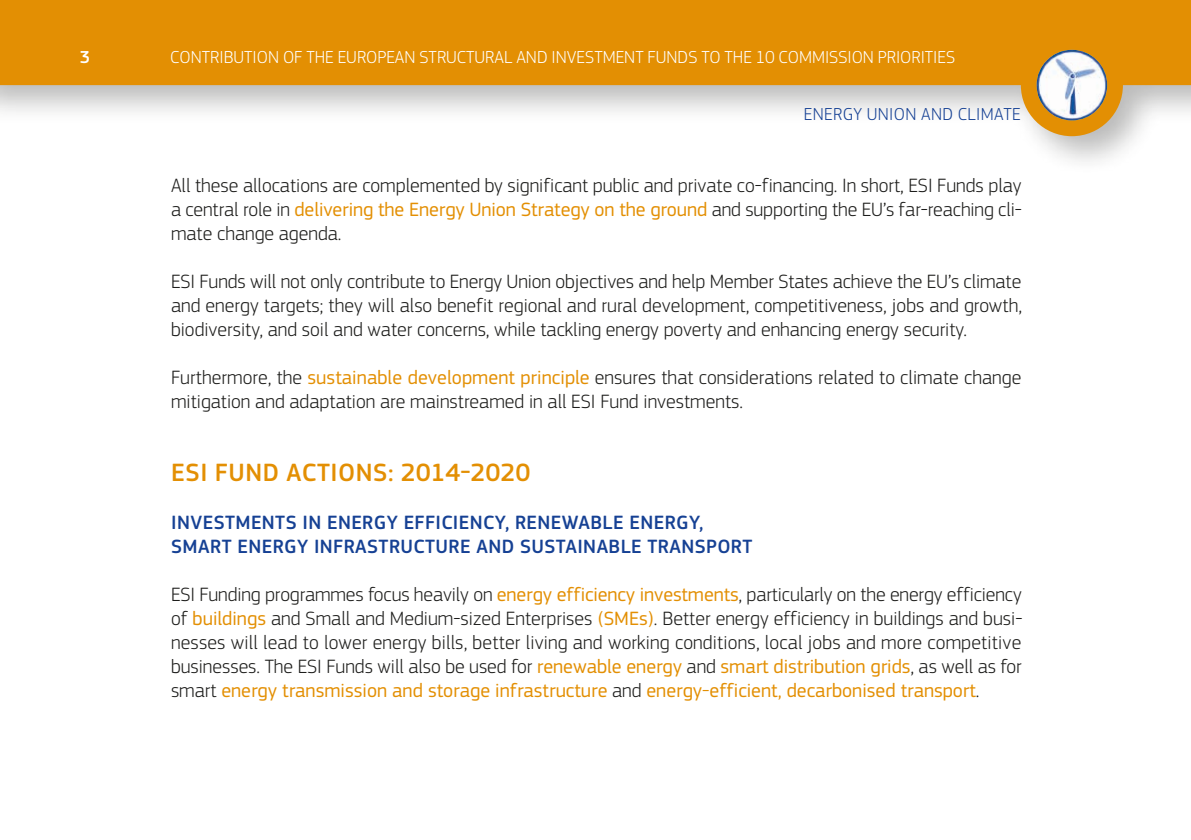
<style>
.page{position:relative;width:1191px;height:840px;background:#fff}
.page>*{position:absolute;margin:0;border:0;box-sizing:border-box;transform-origin:0 0}
.t1{font:500 26px "EC Square Sans Pro";letter-spacing:.02em;color:#e38f03}
.t2{font:300 20px/24px "EC Square Sans Pro";color:#1d1d1b;text-align:justify}
.t3{font:500 20px/24px "EC Square Sans Pro";letter-spacing:.02em;color:#164194}
.t4{font:300 18px "EC Square Sans Pro";color:#fff}
.t5{font:300 18px "EC Square Sans Pro";letter-spacing:.02em;color:#164194}
.t6{font:500 18px "EC Square Sans Pro";color:#fff}
.s1{font-weight:400;color:#e38f03}
</style>
<div class="page">
<div style="left:0;top:0;width:1191px;height:175px;background:#1d1d1b;opacity:.3"></div>
<div style="left:0;top:0;width:1191px;height:85px;background:#e38f03"></div>
<div style="left:1020px;top:34px;width:103px;height:102px;background:#e38f03;border-radius:50%"></div>
<img style="left:1036px;top:50px;width:71px;height:70px">
<p class="t6" style="left:80px;top:47px;width:12px">3</p>
<p class="t4" style="left:170px;top:47px;width:786px">CONTRIBUTION OF THE EUROPEAN STRUCTURAL AND INVESTMENT FUNDS TO THE 10 COMMISSION PRIORITIES</p>
<p class="t5" style="left:804px;top:104px;width:218px">ENERGY UNION AND CLIMATE</p>
<p class="t2" style="left:171px;top:173px;width:852px">All these allocations are complemented by significant public and private co-financing. In short, ESI Funds play a central role in <span class="s1">delivering the Energy Union Strategy on the ground</span> and supporting the EU’s far-reaching cli&shy;mate change agenda.</p>
<p class="t2" style="left:171px;top:269px;width:852px">ESI Funds will not only contribute to Energy Union objectives and help Member States achieve the EU’s climate and energy targets; they will also benefit regional and rural development, competitiveness, jobs and growth, biodiversity, and soil and water concerns, while tackling energy poverty and enhancing energy security.</p>
<p class="t2" style="left:171px;top:365px;width:852px">Furthermore, the <span class="s1">sustainable development principle</span> ensures that considerations related to climate change mitigation and adaptation are mainstreamed in all ESI Fund investments.</p>
<h1 class="t1" style="left:171px;top:456px;width:360px">ESI FUND ACTIONS: 2014-2020</h1>
<p class="t3" style="left:171px;top:510px;width:583px">INVESTMENTS IN ENERGY EFFICIENCY, RENEWABLE ENERGY,<br>SMART ENERGY INFRASTRUCTURE AND SUSTAINABLE TRANSPORT</p>
<p class="t2" style="left:171px;top:581px;width:853px">ESI Funding programmes focus heavily on <span class="s1">energy efficiency investments</span>, particularly on the energy efficiency of <span class="s1">buildings</span> and Small and Medium-sized Enterprises <span class="s1">(SMEs)</span>. Better energy efficiency in buildings and busi&shy;nesses will lead to lower energy bills, better living and working conditions, local jobs and more competitive businesses. The ESI Funds will also be used for <span class="s1">renewable energy</span> and <span class="s1">smart distribution grids</span>, as well as for smart <span class="s1">energy transmission and storage infrastructure</span> and <span class="s1">energy-efficient, decarbonised transport</span>.</p>
</div>
